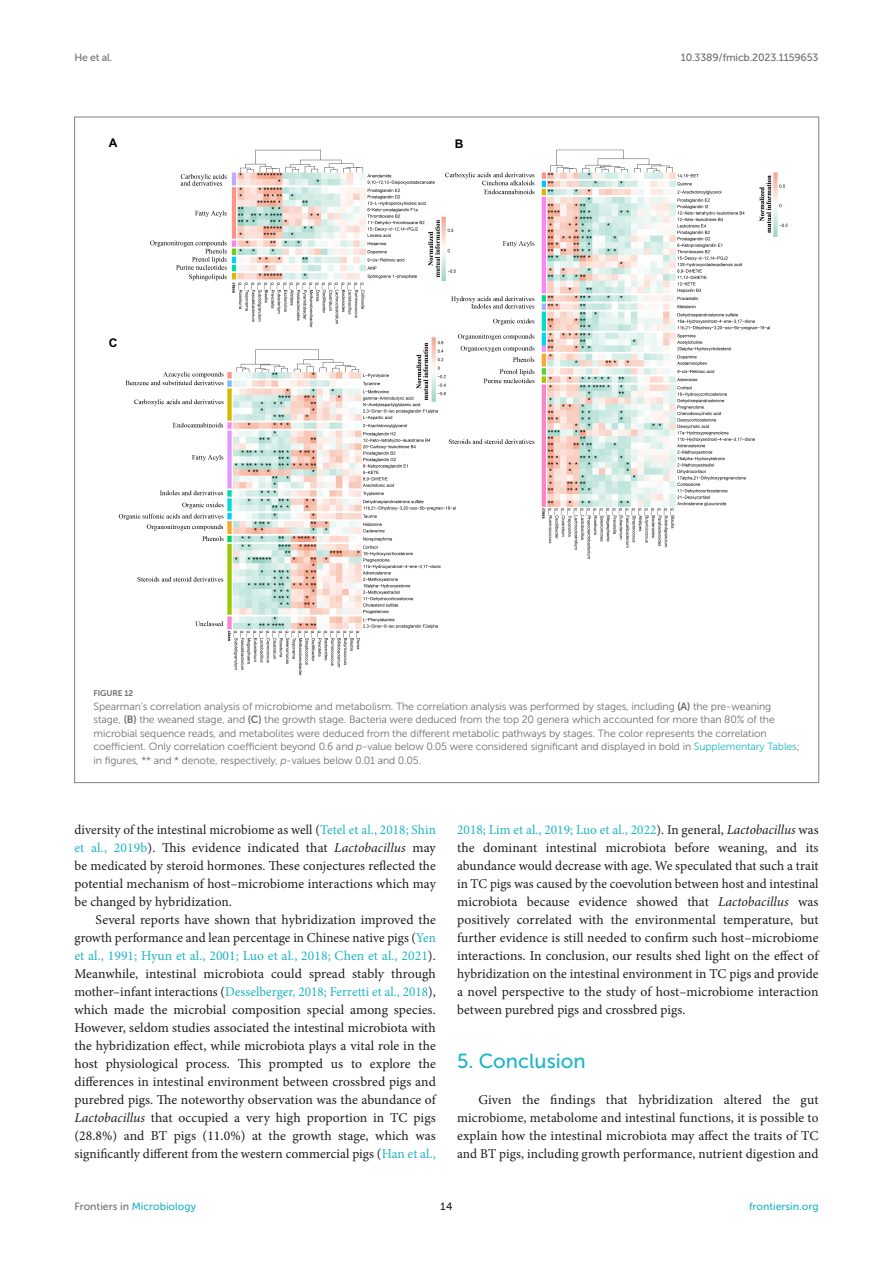
<style>
.page{position:relative;width:893px;height:1263px;background:#fff}
.page>*{position:absolute;margin:0;border:0;box-sizing:border-box;transform-origin:0 0}
.HEAD_1{font:20.25px "Museo Sans 500";color:#1db5c3}
.TEXT{font:13.5px/18px "Minion Pro";letter-spacing:.005em;color:#1b1c1b;text-align:justify}
.TEXT_FLUSH{font:13.5px/18px "Minion Pro";letter-spacing:.01em;color:#1b1c1b;text-align:justify}
.t1{font:700 12px "Arial";color:#000}
.FIG_LEG{font:10.5px/13.5px "Museo Sans 300";letter-spacing:-.01em;color:#706f70}
.t2{font:10.5px "Museo Sans 500";color:#1db5c3}
.t3{font:10.5px "Museo Sans 500";letter-spacing:-.015em;color:#706f70}
.t4{font:10.5px "Museo Sans 500";color:#1b1c1b}
.FIG_HD{font:8.25px "Museo Sans 700";letter-spacing:-.01em;color:#706f70}
.s1{font-family:"Museo Sans 700"}
.s2{font-style:italic}
.s3{color:#1db5c3}
.s4{color:#706f70}
</style>
<div class="page">
<img style="left:118px;top:149px;width:670px;height:527px">
<p class="t3" style="left:74px;top:51px;width:40px">He et al.</p>
<p class="t3" style="left:681px;top:51px;width:139px">10.3389/fmicb.2023.1159653</p>
<p class="t1" style="left:109px;top:134px;width:10px">A</p>
<p class="t1" style="left:109px;top:334px;width:10px">C</p>
<p class="t1" style="left:455px;top:135px;width:10px">B</p>
<p class="FIG_HD" style="left:94px;top:689px;width:41px">FIGURE 12</p>
<p class="FIG_LEG" style="left:94px;top:699px;width:708px">Spearman’s correlation analysis of microbiome and metabolism. The correlation analysis was performed by stages, including <span class="s1">(A)</span> the pre-weaning stage, <span class="s1">(B)</span> the weaned stage, and <span class="s1">(C)</span> the growth stage. Bacteria were deduced from the top 20 genera which accounted for more than 80% of the microbial sequence reads, and metabolites were deduced from the different metabolic pathways by stages. The color represents the correlation coefficient. Only correlation coefficient beyond 0.6 and <span class="s2">p-</span>value below 0.05 were considered significant and displayed in bold in <span class="s3">Supplementary Tables</span>; in figures, ** and * denote, respectively, <span class="s2">p-</span>values below 0.01 and 0.05.</p>
<p class="TEXT" style="left:74px;top:821px;width:363px">diversity of the intestinal microbiome as well (<span class="s3">Tetel et al., 2018; Shin et al., 2019b</span>). This evidence indicated that <span class="s2">Lactobacillus</span> may be medicated by steroid hormones. These conjectures reflected the potential mechanism of host–microbiome interactions which may be changed by hybridization.</p>
<p class="TEXT" style="left:74px;top:911px;width:363px;text-indent:21px">Several reports have shown that hybridization improved the growth performance and lean percentage in Chinese native pigs (<span class="s3">Yen et al., 1991; Hyun et al., 2001; Luo et al., 2018; Chen et al., 2021</span>).<br>Meanwhile, intestinal microbiota could spread stably through mother–infant interactions (<span class="s3">Desselberger, 2018; Ferretti et al., 2018</span>), which made the microbial composition special among species.<br>However, seldom studies associated the intestinal microbiota with the hybridization effect, while microbiota plays a vital role in the host physiological process. This prompted us to explore the differences in intestinal environment between crossbred pigs and purebred pigs. The noteworthy observation was the abundance of <span class="s2">Lactobacillus</span> that occupied a very high proportion in TC pigs (28.8%) and BT pigs (11.0%) at the growth stage, which was significantly different from the western commercial pigs (<span class="s3">Han et al.,</span></p>
<p class="TEXT" style="left:457px;top:821px;width:363px"><span class="s3">2018; Lim et al., 2019; Luo et al., 2022</span>). In general, <span class="s2">Lactobacillus</span> was the dominant intestinal microbiota before weaning, and its abundance would decrease with age. We speculated that such a trait in TC pigs was caused by the coevolution between host and intestinal microbiota because evidence showed that <span class="s2">Lactobacillus</span> was positively correlated with the environmental temperature, but further evidence is still needed to confirm such host–microbiome interactions. In conclusion, our results shed light on the effect of hybridization on the intestinal environment in TC pigs and provide a novel perspective to the study of host–microbiome interaction between purebred pigs and crossbred pigs.</p>
<p class="HEAD_1" style="left:457px;top:1050px;width:130px">5. Conclusion</p>
<p class="TEXT_FLUSH" style="left:457px;top:1091px;width:363px;text-indent:21px">Given the findings that hybridization altered the gut microbiome, metabolome and intestinal functions, it is possible to explain how the intestinal microbiota may affect the traits of TC and BT pigs, including growth performance, nutrient digestion and</p>
<p class="t2" style="left:74px;top:1200px;width:123px"><span class="s4">Frontiers in</span> Microbiology</p>
<p class="t4" style="left:441px;top:1200px;width:13px">14</p>
<p class="t2" style="left:749px;top:1200px;width:71px">frontiersin.org</p>
</div>
